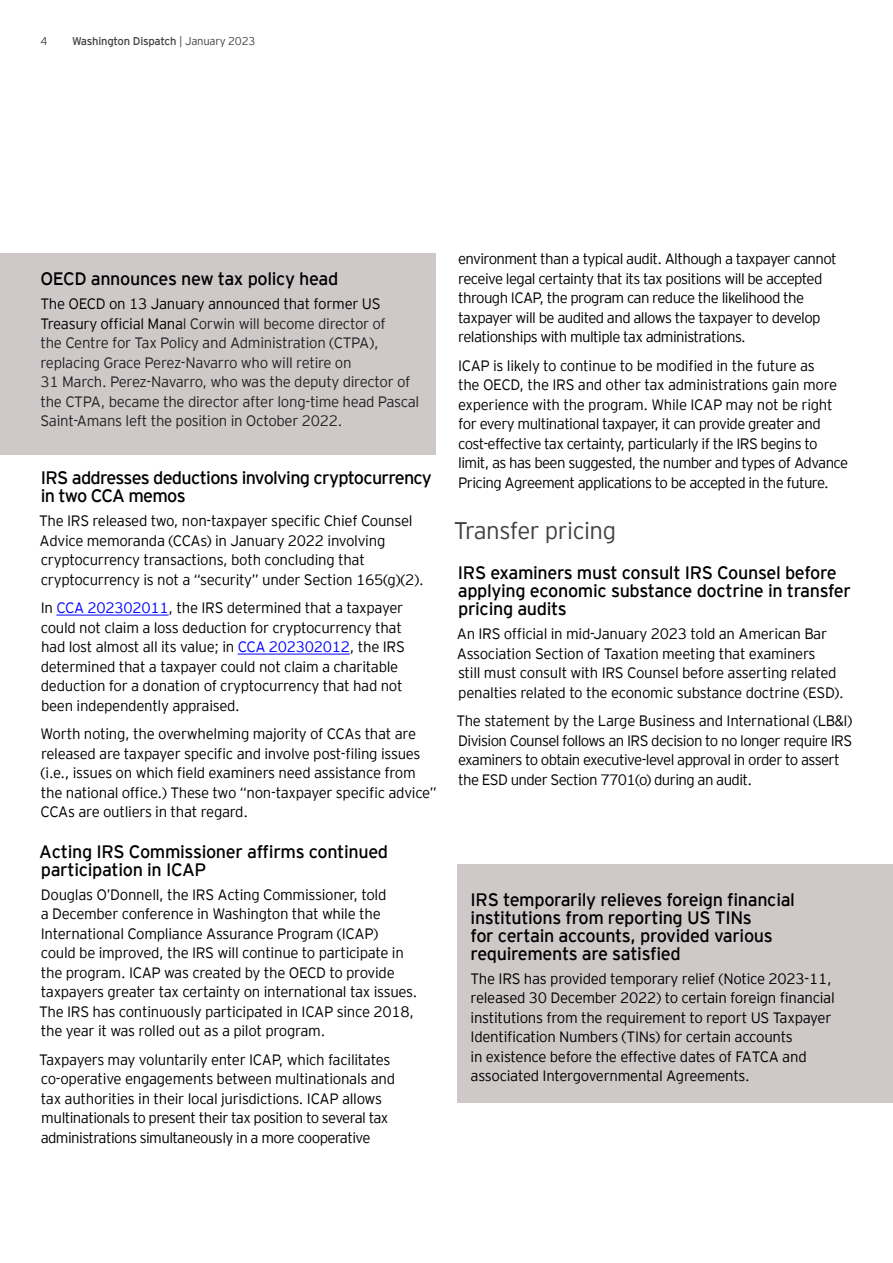
<style>
.page{position:relative;width:893px;height:1263px;background:#fff}
.page>*{position:absolute;margin:0;border:0;box-sizing:border-box;transform-origin:0 0}
.t1{font:300 24px "EY Interstate";letter-spacing:-.02em;color:#414042}
.t2{font:18px/18px "EY Interstate";letter-spacing:-.02em;color:#000}
.t3{font:18px/18px "EY Interstate";letter-spacing:-.04em;color:#000}
.t4{font:300 15px/19.5px "EY Interstate";letter-spacing:-.02em;color:#000}
.t5{font:300 15px/19.5px "EY Interstate";letter-spacing:-.04em;color:#000}
.t6{font:300 15px/19.5px "EY Interstate";letter-spacing:-.02em;color:#222}
.t7{font:11.25px "EY Interstate";letter-spacing:-.02em;color:#414042}
.t8{font:300 11.25px "EY Interstate";color:#414042}
.s1{font-weight:300}
.s2{color:#000}
.s3{color:#00f}
</style>
<div class="page">
<hr style="left:56px;top:615px;width:113px;height:1px;background:#00f">
<hr style="left:238px;top:654px;width:112px;height:1px;background:#00f">
<div style="left:457px;top:864px;width:436px;height:238px;background:#cec9c8"></div>
<div style="left:0;top:253px;width:435px;height:202px;background:#cec9c8"></div>
<p class="t8" style="left:40px;top:33px;width:8px">4</p>
<p class="t7" style="left:72px;top:33px;width:185px">Washington Dispatch <span class="s1">| January 2023</span></p>
<p class="t2" style="left:40px;top:269px;width:299px">OECD announces new tax policy head</p>
<p class="t6" style="left:40px;top:293px;width:380px"><span class="s2">The OECD on 13 January announced that former US Treasury official Mana</span>l Corwin will become director of<br>the Centre for Tax Policy and Administration (CTPA), replacing Grace Perez-Navarro who will retire on<br>31 March. Perez-Navarro, who was the deputy director of the CTPA, became the director after long-time head Pascal Saint-Amans left the position in October 2022.</p>
<p class="t3" style="left:41px;top:468px;width:393px">IRS addresses deductions involving cryptocurrency in two CCA memos</p>
<p class="t4" style="left:39px;top:510px;width:386px">The IRS released two, non-taxpayer specific Chief Counsel Advice memoranda (CCAs) in January 2022 involving cryptocurrency transactions, both concluding that cryptocurrency is not a “security” under Section 165(g)(2).</p>
<p class="t4" style="left:41px;top:597px;width:366px">In <span class="s3">CCA 202302011</span>, the IRS determined that a taxpayer could not claim a loss deduction for cryptocurrency that had lost almost all its value; in <span class="s3">CCA 202302012</span>, the IRS determined that a taxpayer could not claim a charitable deduction for a donation of cryptocurrency that had not been independently appraised.</p>
<p class="t4" style="left:41px;top:723px;width:398px">Worth noting, the overwhelming majority of CCAs that are released are taxpayer specific and involve post-filing issues (i.e., issues on which field examiners need assistance from the national office.) These two “non-taxpayer specific advice” CCAs are outliers in that regard.</p>
<p class="t2" style="left:39px;top:841px;width:350px">Acting IRS Commissioner affirms continued participation in ICAP</p>
<p class="t4" style="left:39px;top:884px;width:380px">Douglas O’Donnell, the IRS Acting Commissioner, told<br>a December conference in Washington that while the International Compliance Assurance Program (ICAP)<br>could be improved, the IRS will continue to participate in the program. ICAP was created by the OECD to provide taxpayers greater tax certainty on international tax issues.<br>The IRS has continuously participated in ICAP since 2018, the year it was rolled out as a pilot program.</p>
<p class="t4" style="left:39px;top:1049px;width:358px">Taxpayers may voluntarily enter ICAP, which facilitates co-operative engagements between multinationals and tax authorities in their local jurisdictions. ICAP allows multinationals to present their tax position to several tax administrations simultaneously in a more cooperative</p>
<p class="t5" style="left:458px;top:248px;width:380px">environment than a typical audit. Although a taxpayer cannot receive legal certainty that its tax positions will be accepted through ICAP, the program can reduce the likelihood the taxpayer will be audited and allows the taxpayer to develop relationships with multiple tax administrations.</p>
<p class="t5" style="left:458px;top:355px;width:392px">ICAP is likely to continue to be modified in the future as<br>the OECD, the IRS and other tax administrations gain more experience with the program. While ICAP may not be right for every multinational taxpayer, it can provide greater and cost-effective tax certainty, particularly if the IRS begins to limit, as has been suggested, the number and types of Advance Pricing Agreement applications to be accepted in the future.</p>
<h1 class="t1" style="left:454px;top:513px;width:164px">Transfer pricing</h1>
<p class="t2" style="left:458px;top:563px;width:395px">IRS examiners must consult IRS Counsel before applying economic substance doctrine in transfer pricing audits</p>
<p class="t4" style="left:457px;top:623px;width:389px">An IRS official in mid-January 2023 told an American Bar Association Section of Taxation meeting that examiners<br>still must consult with IRS Counsel before asserting related penalties related to the economic substance doctrine (ESD).</p>
<p class="t5" style="left:456px;top:710px;width:397px">The statement by the Large Business and International (LB&amp;I)<br>Division Counsel follows an IRS decision to no longer require IRS examiners to obtain executive-level approval in order to assert the ESD under Section 7701(o) during an audit.</p>
<p class="t2" style="left:471px;top:889px;width:326px">IRS temporarily relieves foreign financial institutions from reporting US TINs<br>for certain accounts, provided various requirements are satisfied</p>
<p class="t4" style="left:471px;top:967px;width:366px">The IRS has provided temporary relief (Notice 2023-11, released 30 December 2022) to certain foreign financial institutions from the requirement to report US Taxpayer Identification Numbers (TINs) for certain accounts<br>in existence before the effective dates of FATCA and associated Intergovernmental Agreements.</p>
</div>
